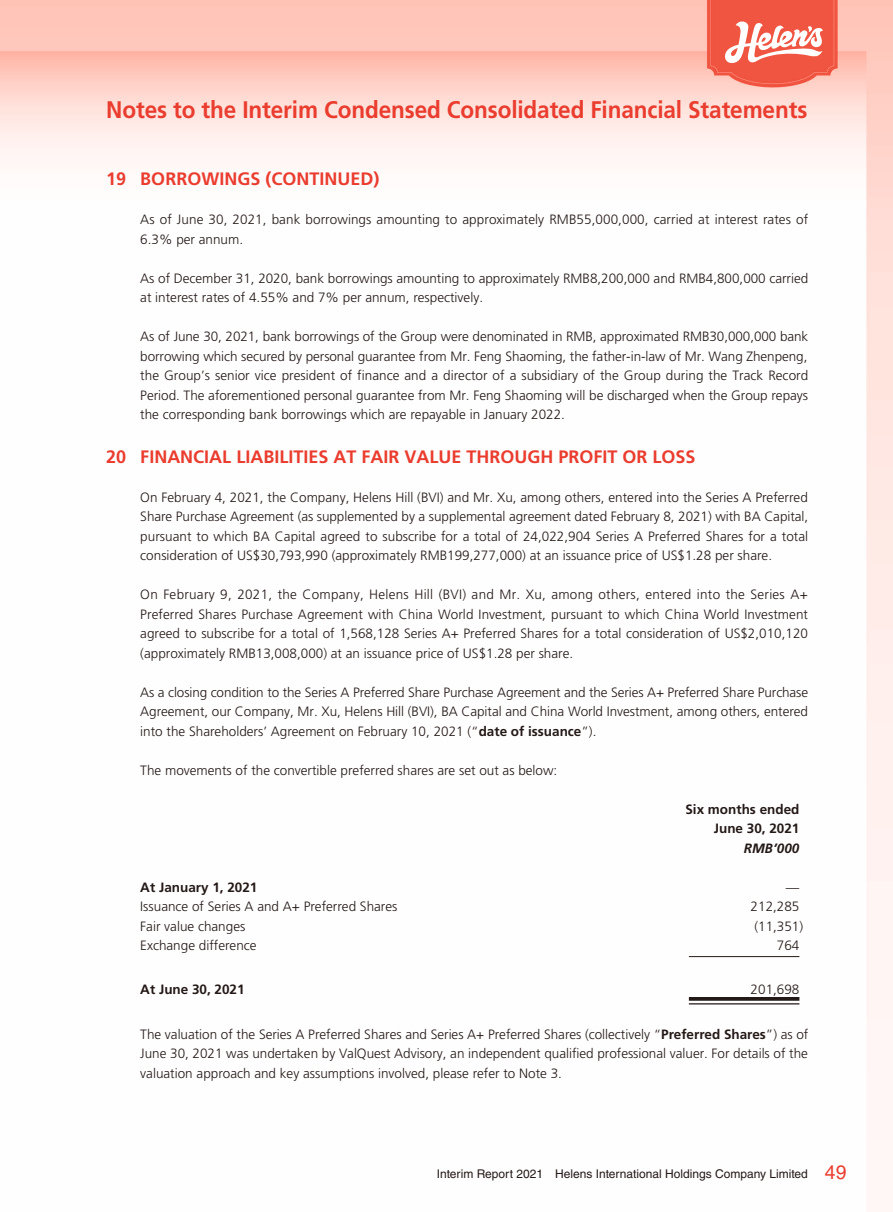
<style>
.page{position:relative;width:893px;height:1212px;background:#fff}
.page>*{position:absolute;margin:0;border:0;box-sizing:border-box;transform-origin:0 0}
.t1{font:700 24px "Frutiger LT Std";letter-spacing:-.005em;color:#ea3d2f;scale:.94 1}
.t2{font:700 18px "Frutiger LT Std";color:#ea3d2f}
.t3{font:300 13.5px/19.5px "Frutiger LT Std";color:#231916;text-align:justify}
.t4{font:700 13.5px/19.5px "Frutiger LT Std";color:#231916;text-align:right}
.t5{font:italic 700 13.5px "Frutiger LT Std";color:#231916}
.t6{font:12px "Helvetica LT Std";color:#231916}
.s1{font-weight:700}
.s2{font-size:19.5px;color:#ea3d2f}
</style>
<div class="page">
<img style="left:0;top:0;width:893px;height:1069px">
<svg style="left:725px;top:20px;width:98px;height:43px"></svg>
<hr style="left:689px;top:956px;width:110px;height:1px;background:#231916">
<svg style="left:689px;top:997px;width:110px;height:4px"></svg>
<hr style="left:689px;top:1003px;width:110px;height:1px;background:#231916">
<h1 class="t1" style="left:106px;top:96px;width:747px">Notes to the Interim Condensed Consolidated Financial Statements</h1>
<h2 class="t2" style="left:106px;top:168px;width:275px">19 BORROWINGS (CONTINUED)</h2>
<p class="t3" style="left:140px;top:210px;width:669px">As of June 30, 2021, bank borrowings amounting to approximately RMB55,000,000, carried at interest rates of<br>6.3% per annum.</p>
<p class="t3" style="left:140px;top:268px;width:669px">As of December 31, 2020, bank borrowings amounting to approximately RMB8,200,000 and RMB4,800,000 carried at interest rates of 4.55% and 7% per annum, respectively.</p>
<p class="t3" style="left:140px;top:327px;width:669px">As of June 30, 2021, bank borrowings of the Group were denominated in RMB, approximated RMB30,000,000 bank borrowing which secured by personal guarantee from Mr. Feng Shaoming, the father-in-law of Mr. Wang Zhenpeng, the Group’s senior vice president of finance and a director of a subsidiary of the Group during the Track Record Period. The aforementioned personal guarantee from Mr. Feng Shaoming will be discharged when the Group repays the corresponding bank borrowings which are repayable in January 2022.</p>
<h2 class="t2" style="left:106px;top:446px;width:591px">20 FINANCIAL LIABILITIES AT FAIR VALUE THROUGH PROFIT OR LOSS</h2>
<p class="t3" style="left:140px;top:487px;width:669px">On February 4, 2021, the Company, Helens Hill (BVI) and Mr. Xu, among others, entered into the Series A Preferred Share Purchase Agreement (as supplemented by a supplemental agreement dated February 8, 2021) with BA Capital, pursuant to which BA Capital agreed to subscribe for a total of 24,022,904 Series A Preferred Shares for a total consideration of US$30,793,990 (approximately RMB199,277,000) at an issuance price of US$1.28 per share.</p>
<p class="t3" style="left:140px;top:585px;width:669px">On February 9, 2021, the Company, Helens Hill (BVI) and Mr. Xu, among others, entered into the Series A+ Preferred Shares Purchase Agreement with China World Investment, pursuant to which China World Investment agreed to subscribe for a total of 1,568,128 Series A+ Preferred Shares for a total consideration of US$2,010,120 (approximately RMB13,008,000) at an issuance price of US$1.28 per share.</p>
<p class="t3" style="left:140px;top:682px;width:669px">As a closing condition to the Series A Preferred Share Purchase Agreement and the Series A+ Preferred Share Purchase Agreement, our Company, Mr. Xu, Helens Hill (BVI), BA Capital and China World Investment, among others, entered into the Shareholders’ Agreement on February 10, 2021 (“<span class="s1">date of issuance</span>”).</p>
<p class="t3" style="left:140px;top:760px;width:419px">The movements of the convertible preferred shares are set out as below:</p>
<p class="t4" style="left:685px;top:799px;width:116px">Six months ended<br>June 30, 2021</p>
<p class="t5" style="left:744px;top:840px;width:57px">RMB’000</p>
<p class="t4" style="left:140px;top:877px;width:119px">At January 1, 2021</p>
<p class="t3" style="left:786px;top:877px;width:15px">—</p>
<p class="t3" style="left:140px;top:897px;width:259px">Issuance of Series A and A+ Preferred Shares</p>
<p class="t3" style="left:751px;top:897px;width:50px">212,285</p>
<p class="t3" style="left:140px;top:916px;width:107px">Fair value changes</p>
<p class="t3" style="left:754px;top:916px;width:50px">(11,351)</p>
<p class="t3" style="left:140px;top:936px;width:118px">Exchange difference</p>
<p class="t3" style="left:777px;top:936px;width:24px">764</p>
<p class="t4" style="left:140px;top:979px;width:106px">At June 30, 2021</p>
<p class="t3" style="left:751px;top:979px;width:50px">201,698</p>
<p class="t3" style="left:140px;top:1025px;width:670px">The valuation of the Series A Preferred Shares and Series A+ Preferred Shares (collectively “<span class="s1">Preferred Shares</span>”) as of June 30, 2021 was undertaken by ValQuest Advisory, an independent qualified professional valuer. For details of the valuation approach and key assumptions involved, please refer to Note 3.</p>
<p class="t6" style="left:437px;top:1167px;width:411px">Interim Report 2021 Helens International Holdings Company Limited <span class="s2">49</span></p>
</div>
